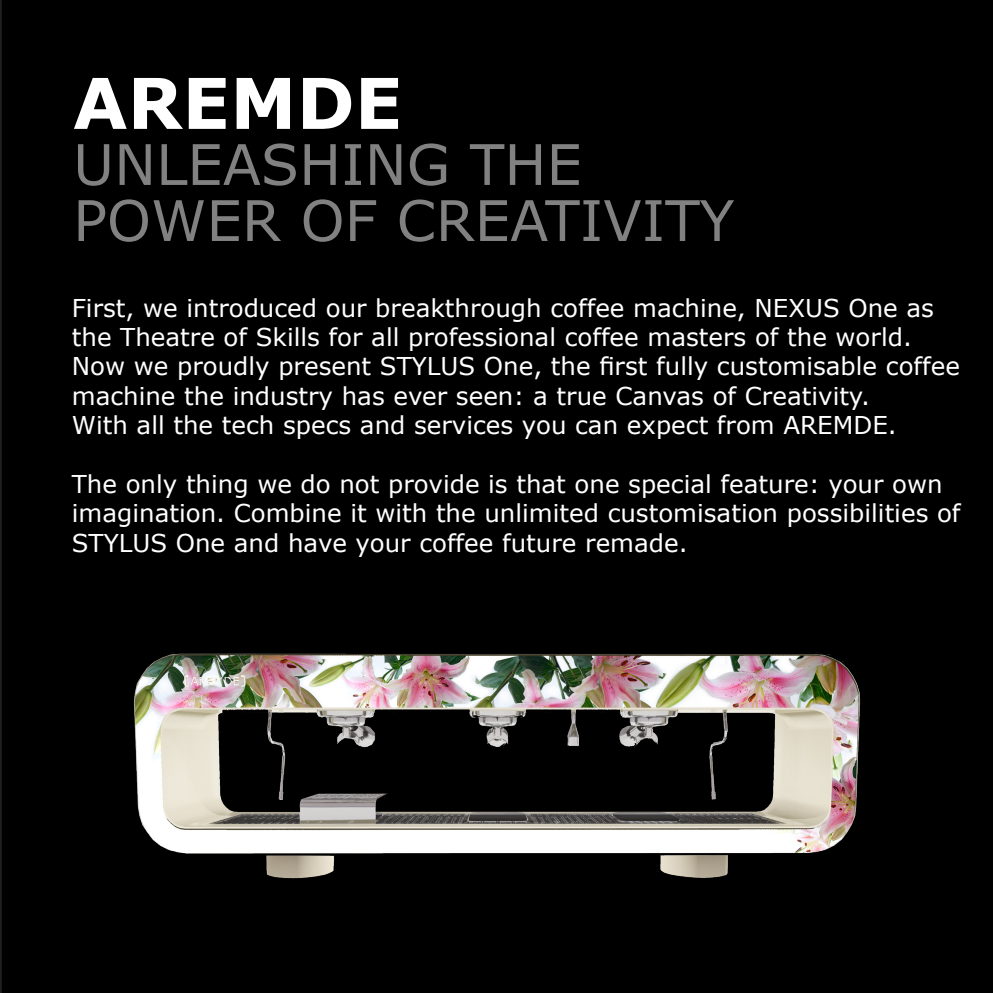
<style>
.page{position:relative;width:993px;height:993px;background:#fff}
.page>*{position:absolute;margin:0;border:0;box-sizing:border-box;transform-origin:0 0}
.t1{font:700 70px "Verdana";color:#fff}
.t2{font:56px "Verdana";color:#828181}
.t3{font:24.5px/29.4px "Verdana";color:#fff}
</style>
<div class="page">
<div style="left:0;top:0;width:992px;height:992px;background:#000"></div>
<img style="left:96px;top:566px;width:800px;height:397px">
<p class="t1" style="left:73px;top:58px;width:331px">AREMDE</p>
<p class="t2" style="left:73px;top:129px;width:510px">UNLEASHING THE</p>
<p class="t2" style="left:73px;top:185px;width:662px">POWER OF CREATIVITY</p>
<p class="t3" style="left:72px;top:293px;width:889px">First, we introduced our breakthrough coffee machine, NEXUS One as the Theatre of Skills for all professional coffee masters of the world.<br>Now we proudly present STYLUS One, the first fully customisable coffee machine the industry has ever seen: a true Canvas of Creativity.</p>
<p class="t3" style="left:72px;top:411px;width:826px">With all the tech specs and services you can expect from AREMDE.</p>
<p class="t3" style="left:72px;top:469px;width:889px">The only thing we do not provide is that one special feature: your own imagination. Combine it with the unlimited customisation possibilities of<br>STYLUS One and have your coffee future remade.</p>
</div>
